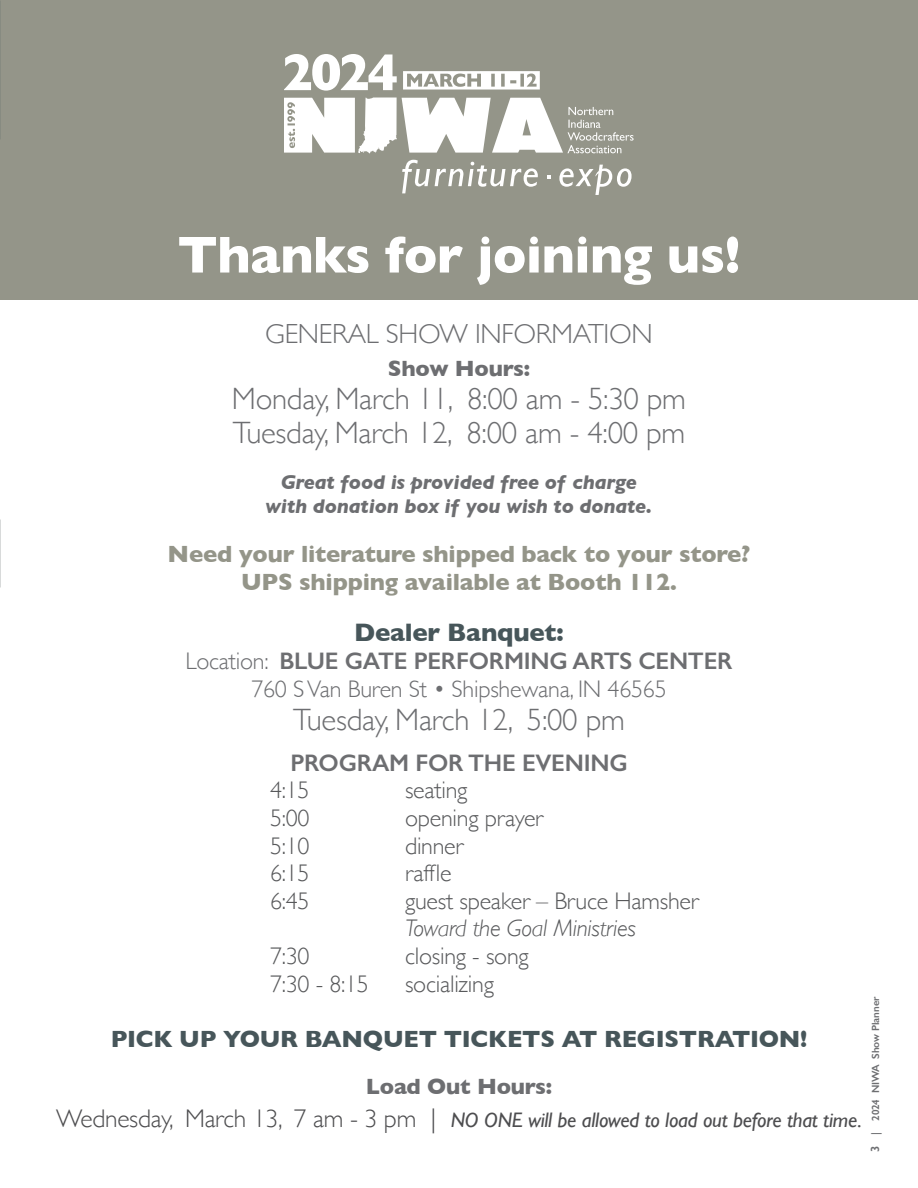
<style>
.page{position:relative;width:918px;height:1188px;background:#fff}
.page>*{position:absolute;margin:0;border:0;box-sizing:border-box;transform-origin:0 0}
.t1{font:700 52.5px "Gill Sans";letter-spacing:-.01em;color:#fff}
.t2{font:300 30.9px "Gill Sans";letter-spacing:-.01em;color:#6d6e71}
.t3{font:300 27.6px "Gill Sans";letter-spacing:-.01em;color:#6d6e71}
.t4{font:700 25.8px "Gill Sans";letter-spacing:-.01em;color:#47565a}
.t5{font:300 24px "Gill Sans";letter-spacing:-.01em;color:#58595b}
.t6{font:300 24px/27.6px "Gill Sans";letter-spacing:-.01em;color:#6d6e71;text-align:center}
.t7{font:italic 300 24px "Gill Sans";letter-spacing:-.01em;color:#58595b}
.t8{font:600 24px "Gill Sans";letter-spacing:-.01em;color:#6d6e71}
.t9{font:700 23.85px "Gill Sans";letter-spacing:-.01em;color:#949589}
.t10{font:700 23.85px "Gill Sans";letter-spacing:-.01em;color:#47565a}
.t11{font:700 22.5px "Gill Sans";letter-spacing:-.01em;color:#6d6e71}
.t12{font:italic 21px "Gill Sans";letter-spacing:-.01em;color:#4d4d4f}
.t13{font:italic 700 20.25px/24px "Gill Sans";letter-spacing:-.01em;color:#6d6e71;text-align:center}
.page_number_etc{font:600 10.5px "Gill Sans";letter-spacing:-.01em;color:#6d6e71}
.s1{font-weight:600}
.s2{font-weight:300;font-style:normal;font-size:25.5px}
.s3{font-weight:300;font-style:normal;font-size:27px}
.s4{font-size:12px}
</style>
<div class="page">
<div style="left:0;top:0;width:918px;height:299px;background:#949589"></div>
<svg style="left:402px;top:160px;width:136px;height:33px"></svg>
<svg style="left:559px;top:165px;width:73px;height:30px"></svg>
<svg style="left:548px;top:175px;width:3px;height:4px"></svg>
<svg style="left:403px;top:71px;width:137px;height:19px"></svg>
<svg style="left:284px;top:54px;width:113px;height:37px"></svg>
<svg style="left:284px;top:97px;width:350px;height:56px"></svg>
<p class="t1" style="left:177px;top:213px;width:565px">Thanks for joining us!</p>
<p class="t3" style="left:265px;top:312px;width:389px">GENERAL SHOW INFORMATION</p>
<p class="t11" style="left:388px;top:351px;width:144px">Show Hours:</p>
<p class="t2" style="left:232px;top:375px;width:456px">Monday, March 11, 8:00 am - 5:30 pm</p>
<p class="t2" style="left:233px;top:408px;width:454px">Tuesday, March 12, 8:00 am - 4:00 pm</p>
<p class="t13" style="left:266px;top:470px;width:388px">Great food is provided free of charge with donation box if you wish to donate.</p>
<p class="t9" style="left:168px;top:535px;width:584px">Need your literature shipped back to your store?</p>
<p class="t9" style="left:241px;top:563px;width:437px">UPS shipping available at Booth 112.</p>
<p class="t4" style="left:354px;top:612px;width:211px">Dealer Banquet:</p>
<p class="t6" style="left:185px;top:646px;width:549px">Location: <span class="s1">BLUE GATE PERFORMING ARTS CENTER<br></span>760 S Van Buren St • Shipshewana, IN 46565</p>
<p class="t2" style="left:293px;top:695px;width:333px">Tuesday, March 12, 5:00 pm</p>
<p class="t8" style="left:290px;top:748px;width:339px">PROGRAM FOR THE EVENING</p>
<p class="t5" style="left:270px;top:772px;width:41px">4:15</p>
<p class="t5" style="left:405px;top:772px;width:64px">seating</p>
<p class="t5" style="left:270px;top:799px;width:41px">5:00</p>
<p class="t5" style="left:405px;top:799px;width:140px">opening prayer</p>
<p class="t5" style="left:270px;top:827px;width:41px">5:10</p>
<p class="t5" style="left:405px;top:827px;width:60px">dinner</p>
<p class="t5" style="left:270px;top:854px;width:41px">6:15</p>
<p class="t5" style="left:405px;top:854px;width:48px">raffle</p>
<p class="t5" style="left:270px;top:882px;width:41px">6:45</p>
<p class="t5" style="left:405px;top:882px;width:295px">guest speaker – Bruce Hamsher</p>
<p class="t7" style="left:405px;top:915px;width:233px">Toward the Goal Ministries</p>
<p class="t5" style="left:270px;top:937px;width:41px">7:30</p>
<p class="t5" style="left:405px;top:937px;width:125px">closing - song</p>
<p class="t5" style="left:270px;top:965px;width:100px">7:30 - 8:15</p>
<p class="t5" style="left:405px;top:965px;width:90px">socializing</p>
<p class="t10" style="left:111px;top:1020px;width:698px">PICK UP YOUR BANQUET TICKETS AT REGISTRATION!</p>
<p class="t11" style="left:366px;top:1068px;width:188px">Load Out Hours:</p>
<p class="t12" style="left:56px;top:1108px;width:807px"><span class="s2">Wednesday, March 13, 7 am - 3 pm</span> <span class="s3">|</span> NO ONE will be allowed to load out before that time.</p>
<p class="page_number_etc" style="left:869px;top:1152px;width:157px;rotate:-90deg"><span class="s4">3</span> | 2024 NIWA Show Planner</p>
</div>
